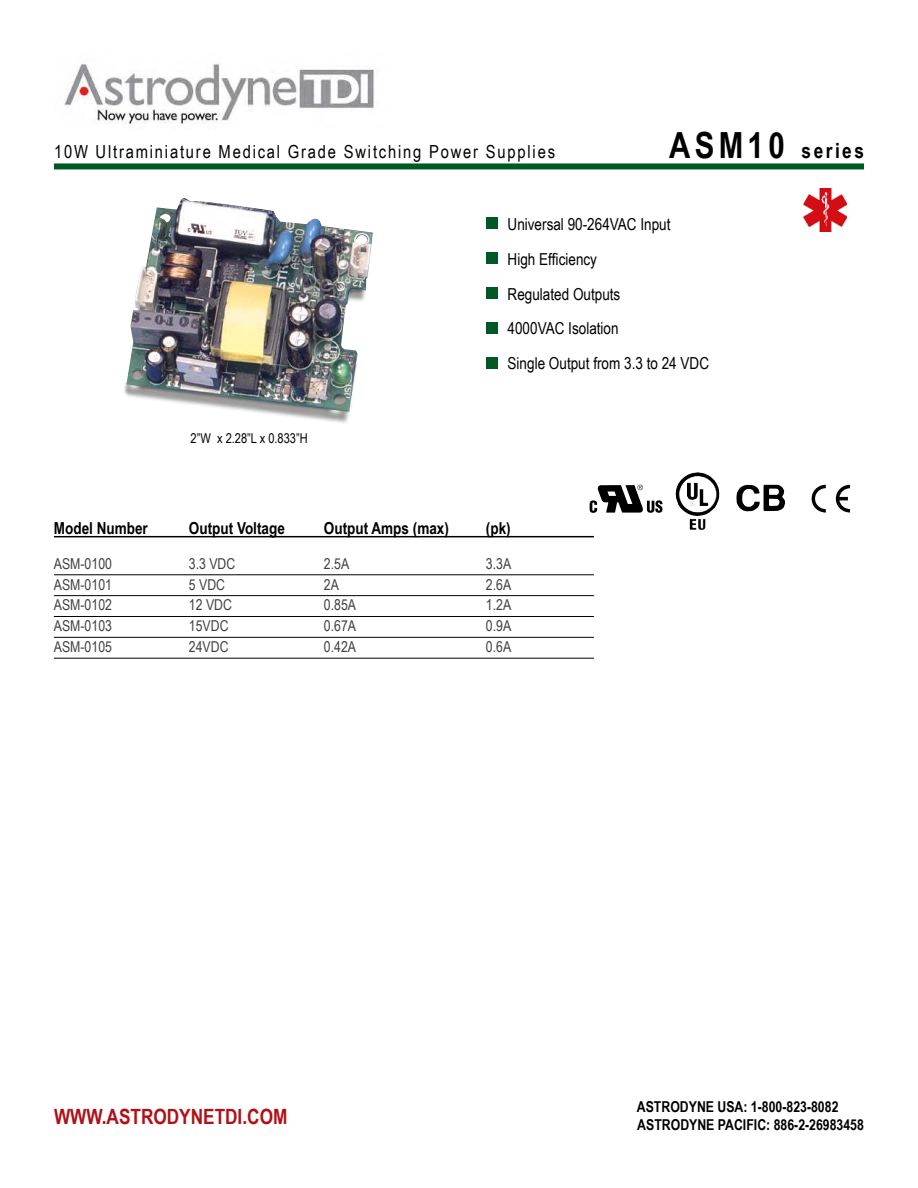
<style>
.page{position:relative;width:918px;height:1188px;background:#fff}
.page>*{position:absolute;margin:0;border:0;box-sizing:border-box;transform-origin:0 0}
.t1{font:700 21px "Arial Narrow";color:#b01116}
.t2{font:700 21px "Arial Narrow";letter-spacing:.12em;color:#000}
.t3{font:18px "Arial Narrow";letter-spacing:.1em;color:#000}
.t4{font:16.5px/34.8px "Arial Narrow";color:#000}
.t5{font:700 16.5px "Arial Narrow";color:#000}
.t6{font:15px "Arial Narrow";color:#404042}
.t7{font:700 15px/18px "Arial Narrow";color:#000}
.t8{font:13.5px "Arial Narrow";color:#000}
.s1{font-size:36px}
</style>
<div class="page">
<div style="left:54px;top:163px;width:810px;height:6px;background:#005825"></div>
<img style="left:64px;top:62px;width:311px;height:62px">
<div style="left:486px;top:217px;width:12px;height:12px;background:#005825"></div>
<hr style="left:54px;top:536px;width:540px;height:1px;background:#000">
<hr style="left:54px;top:574px;width:540px;height:1px;background:#000">
<hr style="left:54px;top:595px;width:540px;height:1px;background:#000">
<hr style="left:54px;top:616px;width:540px;height:1px;background:#000">
<hr style="left:54px;top:637px;width:540px;height:1px;background:#000">
<hr style="left:54px;top:658px;width:540px;height:1px;background:#000">
<div style="left:486px;top:252px;width:12px;height:12px;background:#005825"></div>
<div style="left:486px;top:287px;width:12px;height:12px;background:#005825"></div>
<div style="left:486px;top:322px;width:12px;height:12px;background:#005825"></div>
<img style="left:124px;top:198px;width:249px;height:225px">
<div style="left:486px;top:357px;width:12px;height:12px;background:#005825"></div>
<svg style="left:590px;top:485px;width:72px;height:28px"></svg>
<svg style="left:812px;top:485px;width:14px;height:28px"></svg>
<svg style="left:836px;top:485px;width:14px;height:28px"></svg>
<svg style="left:736px;top:485px;width:49px;height:26px"></svg>
<img style="left:804px;top:188px;width:43px;height:43px">
<img style="left:676px;top:472px;width:43px;height:58px">
<p class="t3" style="left:54px;top:145px;width:503px">10W Ultraminiature Medical Grade Switching Power Supplies</p>
<h1 class="t2" style="left:669px;top:139px;width:196px"><span class="s1">ASM10</span> series</h1>
<p class="t8" style="left:191px;top:433px;width:119px">2”W x 2.28”L x 0.833”H</p>
<p class="t4" style="left:508px;top:208px;width:203px">Universal 90-264VAC Input<br>High Ef昀椀ciency<br>Regulated Outputs<br>4000VAC Isolation<br>Single Output from 3.3 to 24 VDC</p>
<p class="t5" style="left:54px;top:522px;width:95px">Model Number</p>
<p class="t5" style="left:189px;top:522px;width:97px">Output Voltage</p>
<p class="t5" style="left:324px;top:522px;width:127px">Output Amps (max)</p>
<p class="t5" style="left:486px;top:522px;width:26px">(pk)</p>
<p class="t6" style="left:54px;top:558px;width:60px">ASM-0100</p>
<p class="t6" style="left:189px;top:558px;width:48px">3.3 VDC</p>
<p class="t6" style="left:324px;top:558px;width:27px">2.5A</p>
<p class="t6" style="left:486px;top:558px;width:27px">3.3A</p>
<p class="t6" style="left:54px;top:579px;width:60px">ASM-0101</p>
<p class="t6" style="left:189px;top:579px;width:38px">5 VDC</p>
<p class="t6" style="left:324px;top:579px;width:17px">2A</p>
<p class="t6" style="left:486px;top:579px;width:27px">2.6A</p>
<p class="t6" style="left:54px;top:600px;width:60px">ASM-0102</p>
<p class="t6" style="left:189px;top:600px;width:45px">12 VDC</p>
<p class="t6" style="left:324px;top:600px;width:34px">0.85A</p>
<p class="t6" style="left:486px;top:600px;width:27px">1.2A</p>
<p class="t6" style="left:54px;top:620px;width:60px">ASM-0103</p>
<p class="t6" style="left:189px;top:620px;width:41px">15VDC</p>
<p class="t6" style="left:324px;top:620px;width:34px">0.67A</p>
<p class="t6" style="left:486px;top:620px;width:27px">0.9A</p>
<p class="t6" style="left:54px;top:641px;width:60px">ASM-0105</p>
<p class="t6" style="left:189px;top:641px;width:41px">24VDC</p>
<p class="t6" style="left:324px;top:641px;width:34px">0.42A</p>
<p class="t6" style="left:486px;top:641px;width:27px">0.6A</p>
<h1 class="t1" style="left:54px;top:1105px;width:235px">WWW.ASTRODYNETDI.COM</h1>
<p class="t7" style="left:637px;top:1098px;width:229px">ASTRODYNE USA: 1-800-823-8082<br>ASTRODYNE PACIFIC: 886-2-26983458</p>
</div>
